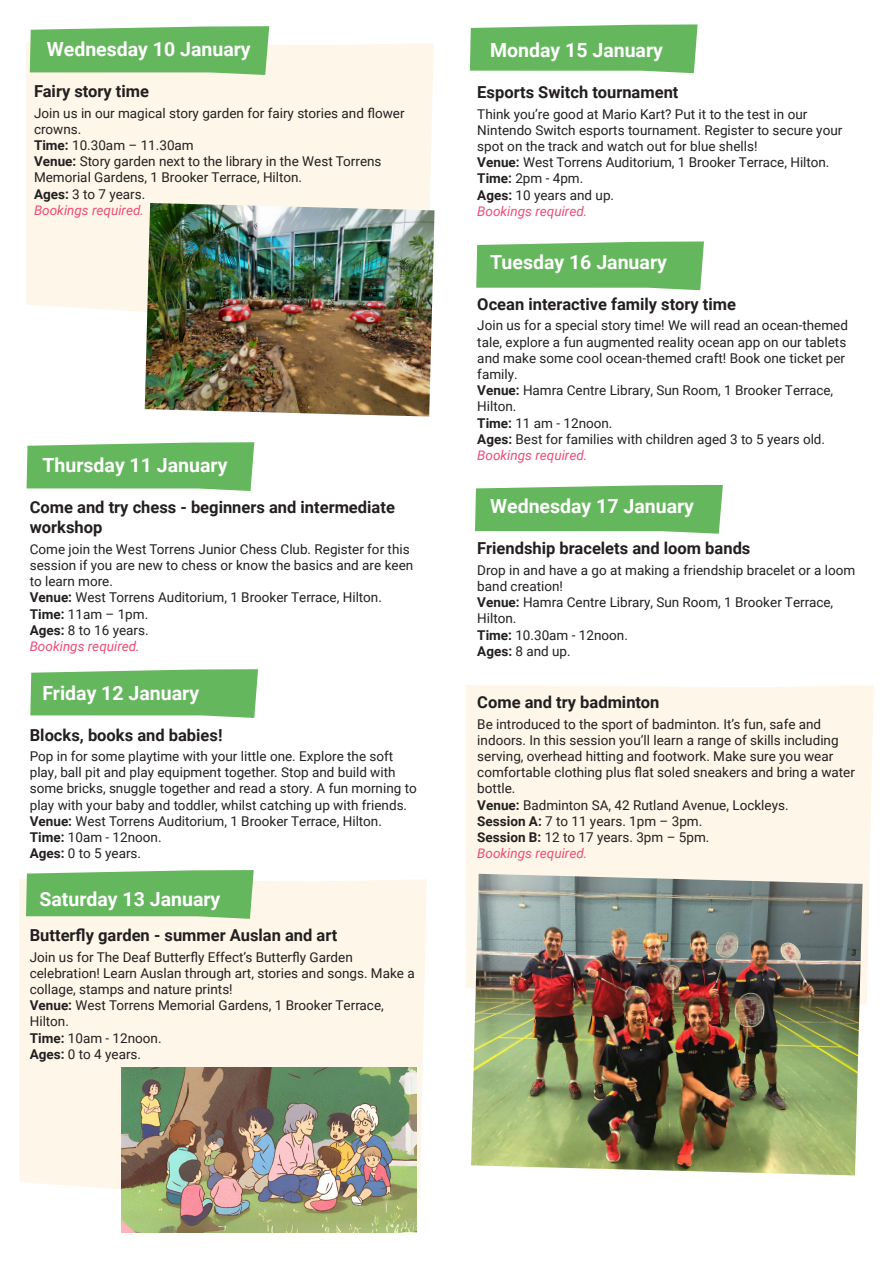
<style>
.page{position:relative;width:893px;height:1263px;background:#fff}
.page>*{position:absolute;margin:0;border:0;box-sizing:border-box;transform-origin:0 0}
.GWP_date_heading{font:700 19.5px "Roboto";color:#fff}
.GWP_text{font:700 19.5px "Roboto";color:#fff}
.GWP_sub_head{font:700 16.5px/19.8px "Roboto";color:#231f20}
.GWP_text-2{font:13.5px/16.2px "Roboto";color:#231f20}
.Booking_details{font:italic 13.5px "Roboto";color:#f04c76}
.s1{font-weight:700}
</style>
<div class="page">
<div style="left:26px;top:43px;width:408px;height:269px;background:#fef6e8"></div>
<div style="left:466px;top:685px;width:408px;height:319px;background:#fef6e8"></div>
<div style="left:19px;top:879px;width:408px;height:319px;background:#fef6e8"></div>
<svg style="left:475px;top:485px;width:248px;height:49px;background:#72bd6b"></svg>
<svg style="left:476px;top:241px;width:228px;height:49px;background:#72bd6b"></svg>
<svg style="left:470px;top:24px;width:228px;height:49px;background:#72bd6b"></svg>
<svg style="left:26px;top:870px;width:228px;height:49px;background:#72bc6a"></svg>
<svg style="left:30px;top:669px;width:228px;height:49px;background:#72bd6b"></svg>
<svg style="left:27px;top:442px;width:227px;height:49px;background:#72bd6b"></svg>
<svg style="left:30px;top:26px;width:239px;height:49px;background:#72bc69"></svg>
<img style="left:145px;top:203px;width:290px;height:214px">
<img style="left:471px;top:874px;width:392px;height:301px">
<img style="left:122px;top:1067px;width:295px;height:165px">
<p class="GWP_date_heading" style="left:47px;top:35px;width:205px">Wednesday 10 January</p>
<p class="GWP_sub_head" style="left:34px;top:81px;width:117px">Fairy story time</p>
<p class="GWP_text-2" style="left:34px;top:104px;width:372px">Join us in our magical story garden for fairy stories and flower crowns.</p>
<p class="GWP_text-2" style="left:34px;top:137px;width:161px"><span class="s1">Time:</span> 10.30am – 11.30am</p>
<p class="GWP_text-2" style="left:34px;top:153px;width:349px"><span class="s1">Venue:</span> Story garden next to the library in the West Torrens<br>Memorial Gardens, 1 Brooker Terrace, Hilton.</p>
<p class="GWP_text-2" style="left:34px;top:185px;width:113px"><span class="s1">Ages:</span> 3 to 7 years.</p>
<p class="Booking_details" style="left:34px;top:201px;width:112px">Bookings required.</p>
<p class="GWP_date_heading" style="left:43px;top:452px;width:186px">Thursday 11 January</p>
<p class="GWP_sub_head" style="left:30px;top:497px;width:367px">Come and try chess - beginners and intermediate workshop</p>
<p class="GWP_text-2" style="left:30px;top:540px;width:385px">Come join the West Torrens Junior Chess Club. Register for this session if you are new to chess or know the basics and are keen to learn more.</p>
<p class="GWP_text-2" style="left:30px;top:589px;width:354px"><span class="s1">Venue:</span> West Torrens Auditorium, 1 Brooker Terrace, Hilton.</p>
<p class="GWP_text-2" style="left:30px;top:605px;width:120px"><span class="s1">Time:</span> 11am – 1pm.</p>
<p class="GWP_text-2" style="left:30px;top:621px;width:120px"><span class="s1">Ages:</span> 8 to 16 years.</p>
<p class="Booking_details" style="left:30px;top:637px;width:112px">Bookings required.</p>
<p class="GWP_date_heading" style="left:43px;top:679px;width:158px">Friday 12 January</p>
<p class="GWP_sub_head" style="left:30px;top:724px;width:194px">Blocks, books and babies!</p>
<p class="GWP_text-2" style="left:30px;top:748px;width:388px">Pop in for some playtime with your little one. Explore the soft play, ball pit and play equipment together. Stop and build with some bricks, snuggle together and read a story. A fun morning to play with your baby and toddler, whilst catching up with friends.</p>
<p class="GWP_text-2" style="left:30px;top:812px;width:354px"><span class="s1">Venue:</span> West Torrens Auditorium, 1 Brooker Terrace, Hilton.</p>
<p class="GWP_text-2" style="left:30px;top:829px;width:133px"><span class="s1">Time:</span> 10am - 12noon.</p>
<p class="GWP_text-2" style="left:30px;top:845px;width:113px"><span class="s1">Ages:</span> 0 to 5 years.</p>
<p class="GWP_text" style="left:39px;top:885px;width:182px">Saturday 13 January</p>
<p class="GWP_sub_head" style="left:30px;top:925px;width:309px">Butterfly garden - summer Auslan and art</p>
<p class="GWP_text-2" style="left:30px;top:948px;width:386px">Join us for The Deaf Butterfly Effect’s Butterfly Garden celebration! Learn Auslan through art, stories and songs. Make a collage, stamps and nature prints!<br><span class="s1">Venue:</span> West Torrens Memorial Gardens, 1 Brooker Terrace, Hilton.</p>
<p class="GWP_text-2" style="left:30px;top:1029px;width:133px"><span class="s1">Time:</span> 10am - 12noon.<br><span class="s1">Ages:</span> 0 to 4 years.</p>
<p class="GWP_date_heading" style="left:490px;top:36px;width:174px">Monday 15 January</p>
<p class="GWP_sub_head" style="left:477px;top:82px;width:203px">Esports Switch tournament</p>
<p class="GWP_text-2" style="left:477px;top:105px;width:367px">Think you’re good at Mario Kart? Put it to the test in our<br>Nintendo Switch esports tournament. Register to secure your spot on the track and watch out for blue shells!</p>
<p class="GWP_text-2" style="left:477px;top:154px;width:354px"><span class="s1">Venue:</span> West Torrens Auditorium, 1 Brooker Terrace, Hilton.</p>
<p class="GWP_text-2" style="left:477px;top:170px;width:108px"><span class="s1">Time:</span> 2pm - 4pm.</p>
<p class="GWP_text-2" style="left:477px;top:186px;width:138px"><span class="s1">Ages:</span> 10 years and up.</p>
<p class="Booking_details" style="left:477px;top:201px;width:112px">Bookings required.</p>
<p class="GWP_date_heading" style="left:490px;top:248px;width:178px">Tuesday 16 January</p>
<p class="GWP_sub_head" style="left:477px;top:294px;width:260px">Ocean interactive family story time</p>
<p class="GWP_text-2" style="left:477px;top:317px;width:372px">Join us for a special story time! We will read an ocean-themed tale, explore a fun augmented reality ocean app on our tablets and make some cool ocean-themed craft! Book one ticket per family.</p>
<p class="GWP_text-2" style="left:477px;top:382px;width:357px"><span class="s1">Venue:</span> Hamra Centre Library, Sun Room, 1 Brooker Terrace,<br>Hilton.</p>
<p class="GWP_text-2" style="left:477px;top:414px;width:137px"><span class="s1">Time:</span> 11 am - 12noon.</p>
<p class="GWP_text-2" style="left:477px;top:430px;width:349px"><span class="s1">Ages:</span> Best for families with children aged 3 to 5 years old.</p>
<p class="Booking_details" style="left:477px;top:446px;width:112px">Bookings required.</p>
<p class="GWP_date_heading" style="left:490px;top:493px;width:205px">Wednesday 17 January</p>
<p class="GWP_sub_head" style="left:477px;top:538px;width:275px">Friendship bracelets and loom bands</p>
<p class="GWP_text-2" style="left:477px;top:561px;width:379px">Drop in and have a go at making a friendship bracelet or a loom band creation!</p>
<p class="GWP_text-2" style="left:477px;top:594px;width:357px"><span class="s1">Venue:</span> Hamra Centre Library, Sun Room, 1 Brooker Terrace,<br>Hilton.</p>
<p class="GWP_text-2" style="left:477px;top:626px;width:152px"><span class="s1">Time:</span> 10.30am - 12noon.</p>
<p class="GWP_text-2" style="left:477px;top:642px;width:95px"><span class="s1">Ages:</span> 8 and up.</p>
<p class="GWP_sub_head" style="left:477px;top:692px;width:184px">Come and try badminton</p>
<p class="GWP_text-2" style="left:477px;top:715px;width:379px">Be introduced to the sport of badminton. It’s fun, safe and indoors. In this session you’ll learn a range of skills including serving, overhead hitting and footwork. Make sure you wear comfortable clothing plus flat soled sneakers and bring a water bottle.</p>
<p class="GWP_text-2" style="left:477px;top:796px;width:313px"><span class="s1">Venue:</span> Badminton SA, 42 Rutland Avenue, Lockleys.</p>
<p class="GWP_text-2" style="left:477px;top:812px;width:227px"><span class="s1">Session A:</span> 7 to 11 years. 1pm – 3pm.</p>
<p class="GWP_text-2" style="left:477px;top:828px;width:234px"><span class="s1">Session B:</span> 12 to 17 years. 3pm – 5pm.</p>
<p class="Booking_details" style="left:477px;top:844px;width:112px">Bookings required.</p>
</div>
